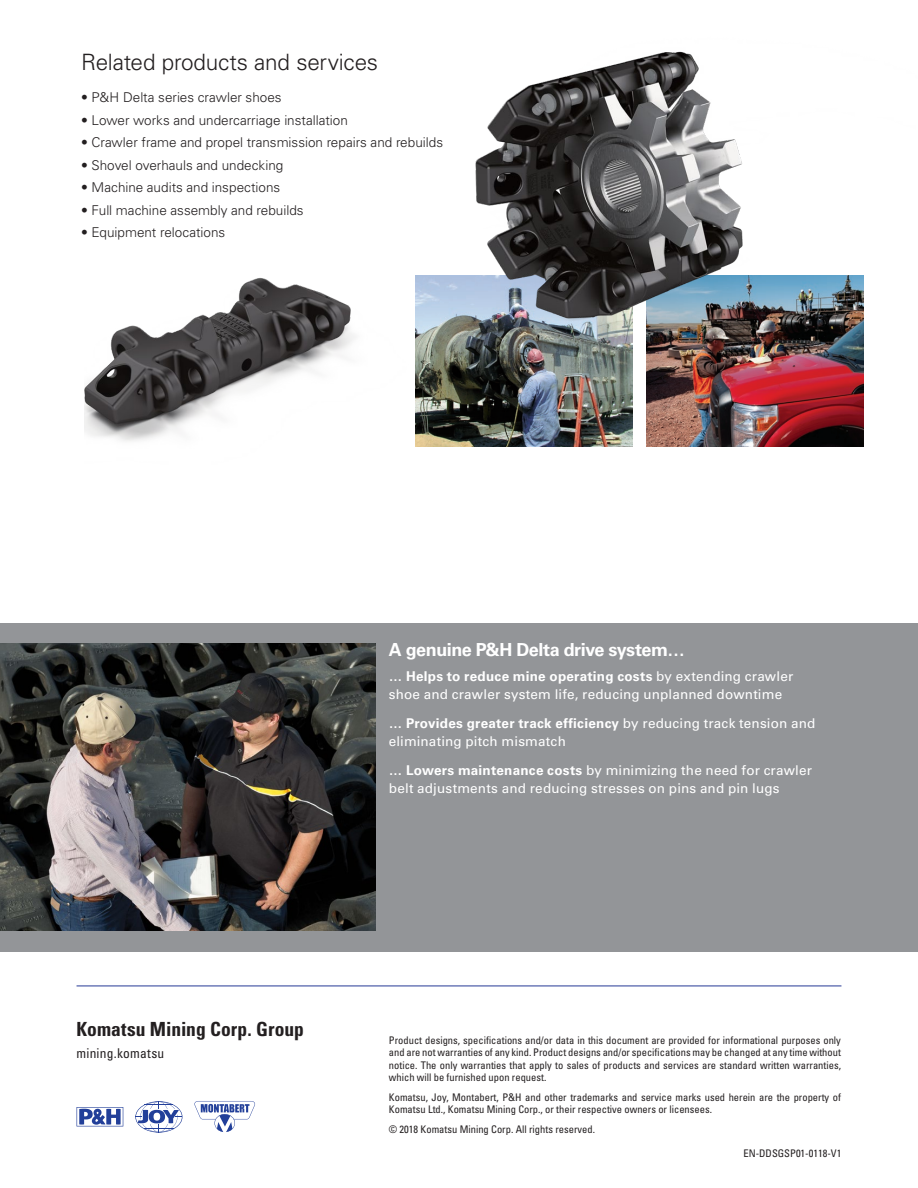
<style>
.page{position:relative;width:918px;height:1188px;background:#fff}
.page>*{position:absolute;margin:0;border:0;box-sizing:border-box;transform-origin:0 0}
.callout{font:300 22.5px "Univers LT Std";letter-spacing:-.01em;color:#231f20}
.t1{font:700 condensed 19.5px "Univers LT Std";color:#231f20}
.SPC_subhead{font:700 18px "Univers LT Std";letter-spacing:-.03em;color:#fff}
.body{font:13.5px/18px "Univers LT Std";letter-spacing:.01em;color:#fff}
.t2{font:300 13.5px "Univers LT Std";color:#231f20}
.t3{font:condensed 13.5px "Univers LT Std";letter-spacing:.015em;color:#231f20}
.doc_No{font:condensed 10.5px/12.6px "Univers LT Std";color:#231f20;text-align:justify}
.s1{font-weight:700}
</style>
<div class="page">
<svg style="left:194px;top:1101px;width:61px;height:31px"></svg>
<svg style="left:135px;top:1101px;width:47px;height:32px"></svg>
<svg style="left:77px;top:1107px;width:46px;height:19px"></svg>
<hr style="left:77px;top:986px;width:764px;height:1px;background:#263895">
<div style="left:0;top:623px;width:918px;height:329px;background:#939598"></div>
<img style="left:0;top:644px;width:375px;height:286px">
<img style="left:416px;top:321px;width:217px;height:125px">
<img style="left:646px;top:321px;width:218px;height:125px">
<img style="left:415px;top:51px;width:449px;height:270px">
<img style="left:84px;top:278px;width:271px;height:163px">
<p class="callout" style="left:81px;top:49px;width:299px">Related products and services</p>
<p class="t2" style="left:81px;top:89px;width:202px">• P&amp;H Delta series crawler shoes</p>
<p class="t2" style="left:81px;top:112px;width:268px">• Lower works and undercarriage installation</p>
<p class="t2" style="left:81px;top:134px;width:364px">• Crawler frame and propel transmission repairs and rebuilds</p>
<p class="t2" style="left:81px;top:157px;width:204px">• Shovel overhauls and undecking</p>
<p class="t2" style="left:81px;top:179px;width:201px">• Machine audits and inspections</p>
<p class="t2" style="left:81px;top:202px;width:224px">• Full machine assembly and rebuilds</p>
<p class="t2" style="left:81px;top:224px;width:146px">• Equipment relocations</p>
<p class="SPC_subhead" style="left:389px;top:639px;width:298px">A genuine P&amp;H Delta drive system…</p>
<p class="body" style="left:389px;top:667px;width:406px"><span class="s1">… Helps to reduce mine operating costs</span> by extending crawler shoe and crawler system life, reducing unplanned downtime</p>
<p class="body" style="left:389px;top:714px;width:428px"><span class="s1">… Provides greater track efficiency</span> by reducing track tension and eliminating pitch mismatch</p>
<p class="body" style="left:389px;top:761px;width:425px"><span class="s1">… Lowers maintenance costs</span> by minimizing the need for crawler belt adjustments and reducing stresses on pins and pin lugs</p>
<h2 class="t1" style="left:77px;top:1017px;width:229px">Komatsu Mining Corp. Group</h2>
<p class="t3" style="left:77px;top:1045px;width:89px">mining.komatsu</p>
<p class="doc_No" style="left:389px;top:1033px;width:454px">Product designs, specifications and/or data in this document are provided for informational purposes only and are not warranties of any kind. Product designs and/or specifications may be changed at any time without notice. The only warranties that apply to sales of products and services are standard written warranties, which will be furnished upon request.</p>
<p class="doc_No" style="left:389px;top:1091px;width:454px">Komatsu, Joy, Montabert, P&amp;H and other trademarks and service marks used herein are the property of<br>Komatsu Ltd., Komatsu Mining Corp., or their respective owners or licensees.</p>
<p class="doc_No" style="left:389px;top:1123px;width:208px">© 2018 Komatsu Mining Corp. All rights reserved.</p>
<p class="doc_No" style="left:743px;top:1147px;width:99px">EN-DDSGSP01-0118-V1</p>
</div>
